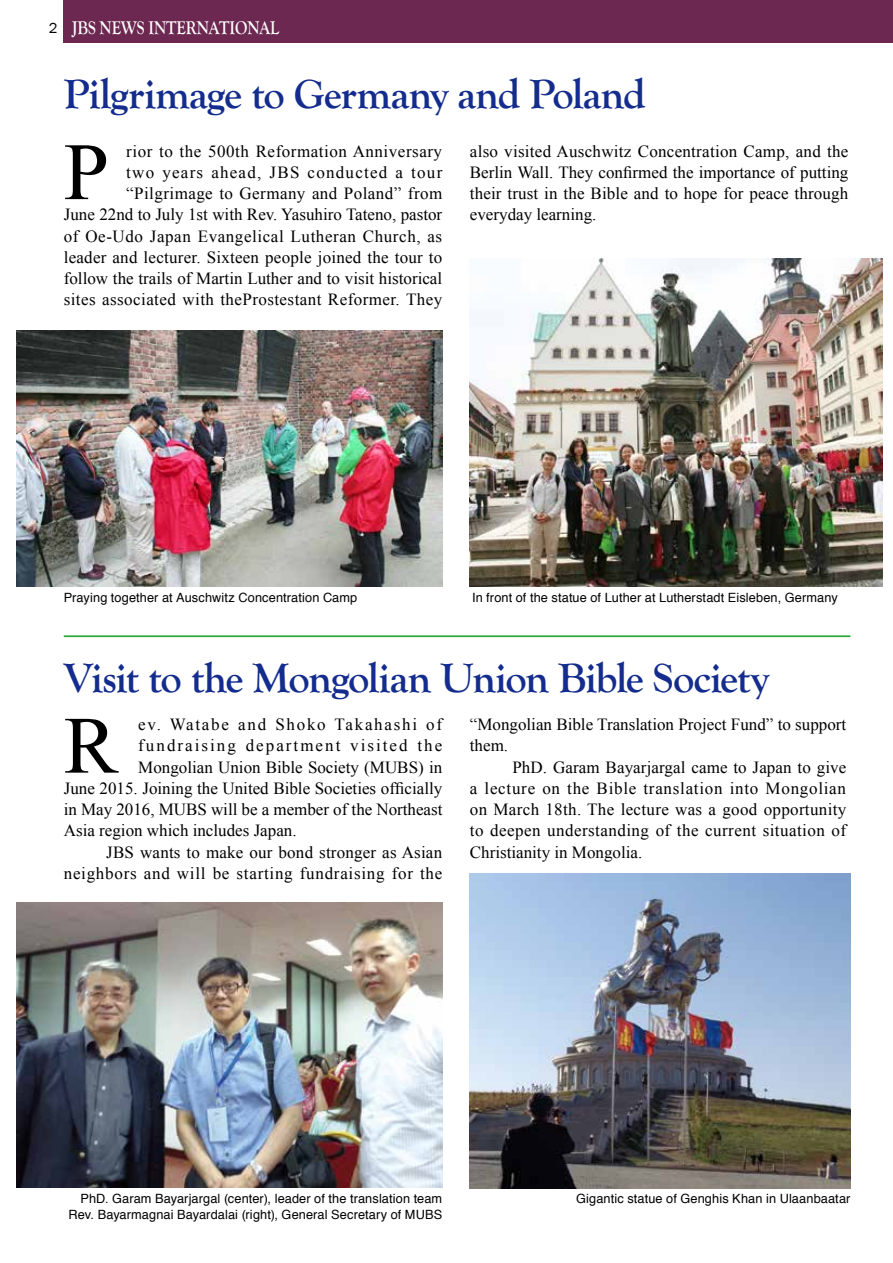
<style>
.page{position:relative;width:893px;height:1263px;background:#fff}
.page>*{position:absolute;margin:0;border:0;box-sizing:border-box;transform-origin:0 0}
.t1{font:81.3px "Times New Roman";color:#000}
.t2{font:700 42.45px "Goudy Old Style T";letter-spacing:-.03em;color:#132c8d}
.t3{font:700 19.2px "Goudy Old Style T";color:#fff;scale:.83 1}
.t4{font:16.95px/21.3px "Times New Roman";letter-spacing:.01em;color:#000;text-align:justify}
.t5{font:16.95px "Times New Roman";letter-spacing:.045em;color:#000}
.t6{font:16.95px "Times New Roman";letter-spacing:.12em;color:#000}
.t7{font:16.95px "Times New Roman";letter-spacing:.1em;color:#000}
.t8{font:12.75px "Helvetica";letter-spacing:.01em;color:#000}
.s1{font-family:"Franklin Gothic";font-weight:400;font-size:14.85px;color:#000}
</style>
<div class="page">
<div style="left:64px;top:0;width:829px;height:43px;background:#6c2850"></div>
<hr style="left:64px;top:635px;width:786px;height:2px;background:#2aa738">
<img style="left:470px;top:259px;width:412px;height:327px">
<img style="left:17px;top:902px;width:425px;height:285px">
<img style="left:470px;top:873px;width:380px;height:315px">
<img style="left:17px;top:331px;width:425px;height:255px">
<p class="t3" style="left:49px;top:16px;width:279px"><span class="s1">2</span> JBS NEWS INTERNATIONAL</p>
<h2 class="t2" style="left:64px;top:70px;width:583px">Pilgrimage to Germany and Poland</h2>
<p class="t4" style="left:64px;top:140px;width:380px;text-align:right">rior to the 500th Reformation Anniversary<br>two years ahead, JBS conducted a tour “Pilgrimage to Germany and Poland” from<br>June 22nd to July 1st with Rev. Yasuhiro Tateno, pastor of Oe-Udo Japan Evangelical Lutheran Church, as leader and lecturer. Sixteen people joined the tour to follow the trails of Martin Luther and to visit historical sites associated with theProstestant Reformer. They</p>
<h1 class="t1" style="left:64px;top:117px;width:47px">P</h1>
<p class="t4" style="left:470px;top:140px;width:380px">also visited Auschwitz Concentration Camp, and the Berlin Wall. They confirmed the importance of putting their trust in the Bible and to hope for peace through everyday learning.</p>
<p class="t8" style="left:64px;top:588px;width:295px">Praying together at Auschwitz Concentration Camp</p>
<p class="t8" style="left:472px;top:588px;width:367px">In front of the statue of Luther at Lutherstadt Eisleben, Germany</p>
<h2 class="t2" style="left:64px;top:654px;width:707px">Visit to the Mongolian Union Bible Society</h2>
<h1 class="t1" style="left:64px;top:691px;width:56px">R</h1>
<p class="t7" style="left:138px;top:713px;width:305px">ev. Watabe and Shoko Takahashi of</p>
<p class="t6" style="left:138px;top:734px;width:305px">fundraising department visited the</p>
<p class="t4" style="left:138px;top:756px;width:305px">Mongolian Union Bible Society (MUBS) in</p>
<p class="t4" style="left:64px;top:777px;width:380px">June 2015. Joining the United Bible Societies officially</p>
<p class="t4" style="left:64px;top:798px;width:380px">in May 2016, MUBS will be a member of the Northeast</p>
<p class="t4" style="left:64px;top:820px;width:234px">Asia region which includes Japan.</p>
<p class="t4" style="left:106px;top:841px;width:337px">JBS wants to make our bond stronger as Asian</p>
<p class="t5" style="left:64px;top:862px;width:380px">neighbors and will be starting fundraising for the</p>
<p class="t4" style="left:470px;top:713px;width:378px">“Mongolian Bible Translation Project Fund” to support them.</p>
<p class="t4" style="left:470px;top:756px;width:378px;text-indent:43px">PhD. Garam Bayarjargal came to Japan to give a lecture on the Bible translation into Mongolian on March 18th. The lecture was a good opportunity to deepen understanding of the current situation of Christianity in Mongolia.</p>
<p class="t8" style="left:81px;top:1188px;width:363px">PhD. Garam Bayarjargal (center), leader of the translation team</p>
<p class="t8" style="left:576px;top:1188px;width:276px">Gigantic statue of Genghis Khan in Ulaanbaatar</p>
<p class="t8" style="left:69px;top:1204px;width:375px">Rev. Bayarmagnai Bayardalai (right), General Secretary of MUBS</p>
</div>
